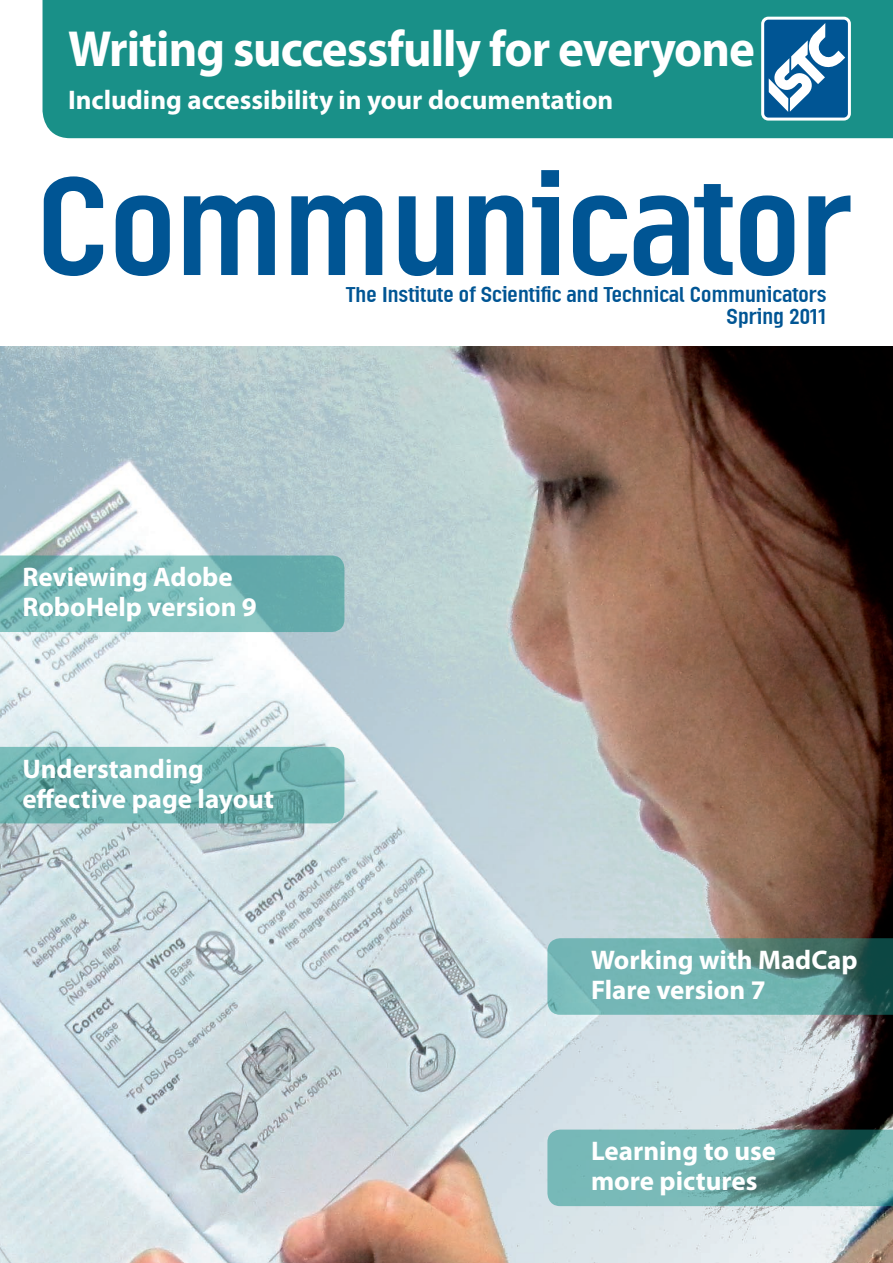
<style>
.page{position:relative;width:893px;height:1263px;background:#fff}
.page>*{position:absolute;margin:0;border:0;box-sizing:border-box;transform-origin:0 0}
.t1{font:141px "Linotype Ordinar";letter-spacing:-.01em;color:#005594}
.t2{font:700 51px "Myriad Pro";letter-spacing:-.02em;color:#fff;scale:.96 1}
.t3{font:700 27px/30px "Myriad Pro";color:#fff}
.t4{font:21.75px/22.2px "Linotype Ordinar";letter-spacing:-.005em;color:#005594;text-align:right}
</style>
<div class="page">
<div style="left:43px;top:0;width:850px;height:138px;background:#199088"></div>
<div style="left:763px;top:18px;width:86px;height:101px;background:#005594;border-radius:6px"></div>
<svg style="left:768px;top:23px;width:77px;height:89px"></svg>
<div style="left:761px;top:17px;width:90px;height:104px;border:3px solid #fff;border-radius:6px"></div>
<img style="left:0;top:347px;width:893px;height:916px">
<svg style="left:0;top:555px;width:344px;height:77px;background:#77b8b6"></svg>
<svg style="left:0;top:747px;width:344px;height:76px;background:#70b3b1"></svg>
<svg style="left:547px;top:938px;width:346px;height:77px;background:#629e9a"></svg>
<svg style="left:547px;top:1129px;width:346px;height:77px;background:#6da9a7"></svg>
<h2 class="t2" style="left:68px;top:20px;width:717px">Writing successfully for everyone</h2>
<p class="t3" style="left:68px;top:85px;width:547px">Including accessibility in your documentation</p>
<h1 class="t1" style="left:36px;top:142px;width:817px">Communicator</h1>
<p class="t4" style="left:346px;top:283px;width:482px">The Institute of Scientific and Technical Communicators<br>Spring 2011</p>
<p class="t3" style="left:22px;top:563px;width:236px">Reviewing Adobe<br>RoboHelp version 9</p>
<p class="t3" style="left:22px;top:754px;width:253px">Understanding effective page layout</p>
<p class="t3" style="left:591px;top:945px;width:268px">Working with MadCap<br>Flare version 7</p>
<p class="t3" style="left:591px;top:1137px;width:187px">Learning to use more pictures</p>
</div>
